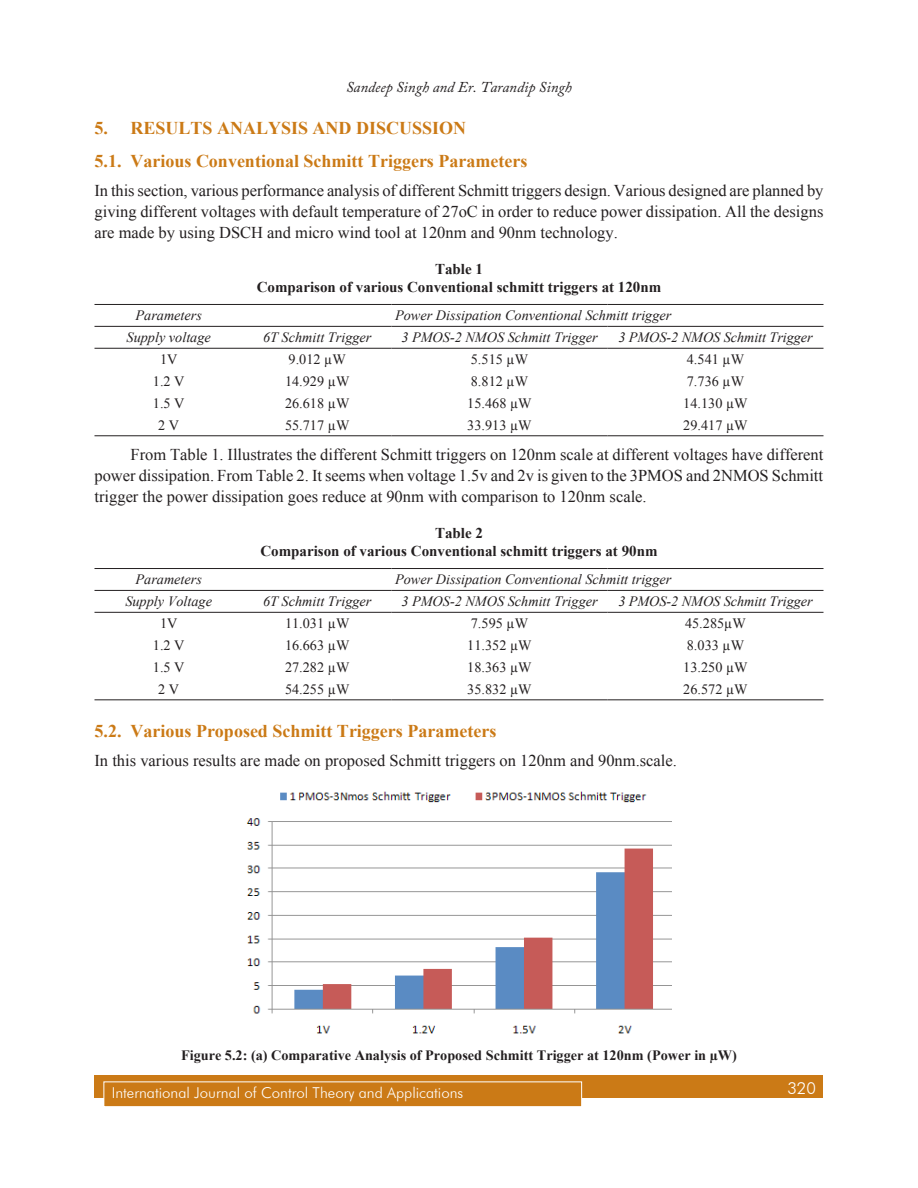
<style>
.page{position:relative;width:918px;height:1188px;background:#fff}
.page>*{position:absolute;margin:0;border:0;box-sizing:border-box;transform-origin:0 0}
.Subhead_2{font:700 18px "Times New Roman";color:#cb7a16}
.Subhead_1{font:700 18px "Times New Roman";color:#cb7a16}
.Body_text{font:16.5px/21px "Times New Roman";color:#231f20;text-align:justify}
.t1{font:300 16.5px "Futura BT";color:#fff}
.Table_Head{font:700 15px/18px "Times New Roman";color:#231f20;text-align:center}
.t2{font:300 15px "Futura BT";color:#fff}
.t3{font:italic 15px "Adobe Caslon Pro";color:#231f20}
.t4{font:italic 14.25px "Times New Roman";color:#231f20}
.t5{font:14.25px "Times New Roman";color:#231f20}
.t6{font:700 14.25px "Times New Roman";color:#231f20}
</style>
<div class="page">
<div style="left:94px;top:1076px;width:730px;height:22px;background:#cb7a16"></div>
<div style="left:104px;top:1082px;width:478px;height:25px;background:#cb7a16"></div>
<div style="left:104px;top:1082px;width:478px;height:25px;border:1px solid #fff"></div>
<hr style="left:94px;top:435px;width:149px;height:1px;background:#231f20">
<hr style="left:243px;top:435px;width:149px;height:1px;background:#231f20">
<hr style="left:392px;top:435px;width:216px;height:1px;background:#231f20">
<hr style="left:608px;top:435px;width:216px;height:1px;background:#231f20">
<hr style="left:94px;top:304px;width:149px;height:1px;background:#231f20">
<hr style="left:243px;top:304px;width:149px;height:1px;background:#231f20">
<hr style="left:392px;top:304px;width:216px;height:1px;background:#231f20">
<hr style="left:608px;top:304px;width:216px;height:1px;background:#231f20">
<hr style="left:94px;top:326px;width:149px;height:1px;background:#231f20">
<hr style="left:243px;top:326px;width:149px;height:1px;background:#231f20">
<hr style="left:392px;top:326px;width:216px;height:1px;background:#231f20">
<hr style="left:608px;top:326px;width:216px;height:1px;background:#231f20">
<hr style="left:94px;top:348px;width:149px;height:1px;background:#231f20">
<hr style="left:243px;top:348px;width:149px;height:1px;background:#231f20">
<hr style="left:392px;top:348px;width:216px;height:1px;background:#231f20">
<hr style="left:608px;top:348px;width:216px;height:1px;background:#231f20">
<hr style="left:94px;top:699px;width:149px;height:1px;background:#231f20">
<hr style="left:243px;top:699px;width:149px;height:1px;background:#231f20">
<hr style="left:392px;top:699px;width:216px;height:1px;background:#231f20">
<hr style="left:608px;top:699px;width:216px;height:1px;background:#231f20">
<hr style="left:94px;top:568px;width:149px;height:1px;background:#231f20">
<hr style="left:243px;top:568px;width:149px;height:1px;background:#231f20">
<hr style="left:392px;top:568px;width:216px;height:1px;background:#231f20">
<hr style="left:608px;top:568px;width:216px;height:1px;background:#231f20">
<hr style="left:94px;top:590px;width:149px;height:1px;background:#231f20">
<hr style="left:243px;top:590px;width:149px;height:1px;background:#231f20">
<hr style="left:392px;top:590px;width:216px;height:1px;background:#231f20">
<hr style="left:608px;top:590px;width:216px;height:1px;background:#231f20">
<hr style="left:94px;top:612px;width:149px;height:1px;background:#231f20">
<hr style="left:243px;top:612px;width:149px;height:1px;background:#231f20">
<hr style="left:392px;top:612px;width:216px;height:1px;background:#231f20">
<hr style="left:608px;top:612px;width:216px;height:1px;background:#231f20">
<img style="left:247px;top:791px;width:424px;height:243px">
<p class="t3" style="left:346px;top:78px;width:227px">Sandeep Singh and Er. Tarandip Singh</p>
<p class="Subhead_1" style="left:94px;top:115px;width:372px">5. RESULTS ANALYSIS AND DISCUSSION</p>
<p class="Subhead_2" style="left:94px;top:149px;width:434px">5.1. Various Conventional Schmitt Triggers Parameters</p>
<p class="Body_text" style="left:94px;top:180px;width:730px">In this section, various performance analysis of different Schmitt triggers design. Various designed are planned by giving different voltages with default temperature of 27oC in order to reduce power dissipation. All the designs are made by using DSCH and micro wind tool at 120nm and 90nm technology.</p>
<p class="Table_Head" style="left:257px;top:260px;width:406px">Table 1<br>Comparison of various Conventional schmitt triggers at 120nm</p>
<p class="t4" style="left:136px;top:306px;width:68px">Parameters</p>
<p class="t4" style="left:395px;top:306px;width:278px">Power Dissipation Conventional Schmitt trigger</p>
<p class="t4" style="left:127px;top:328px;width:86px">Supply voltage</p>
<p class="t4" style="left:263px;top:328px;width:110px">6T Schmitt Trigger</p>
<p class="t4" style="left:401px;top:328px;width:198px">3 PMOS-2 NMOS Schmitt Trigger</p>
<p class="t4" style="left:618px;top:328px;width:196px">3 PMOS-2 NMOS Schmitt Trigger</p>
<p class="t5" style="left:160px;top:350px;width:19px">1V</p>
<p class="t5" style="left:289px;top:350px;width:59px">9.012 µW</p>
<p class="t5" style="left:471px;top:350px;width:59px">5.515 µW</p>
<p class="t5" style="left:687px;top:350px;width:59px">4.541 µW</p>
<p class="t5" style="left:153px;top:372px;width:33px">1.2 V</p>
<p class="t5" style="left:285px;top:372px;width:66px">14.929 µW</p>
<p class="t5" style="left:471px;top:372px;width:59px">8.812 µW</p>
<p class="t5" style="left:687px;top:372px;width:59px">7.736 µW</p>
<p class="t5" style="left:153px;top:394px;width:33px">1.5 V</p>
<p class="t5" style="left:285px;top:394px;width:66px">26.618 µW</p>
<p class="t5" style="left:467px;top:394px;width:66px">15.468 µW</p>
<p class="t5" style="left:683px;top:394px;width:66px">14.130 µW</p>
<p class="t5" style="left:158px;top:415px;width:22px">2 V</p>
<p class="t5" style="left:285px;top:415px;width:66px">55.717 µW</p>
<p class="t5" style="left:467px;top:415px;width:66px">33.913 µW</p>
<p class="t5" style="left:683px;top:415px;width:66px">29.417 µW</p>
<p class="Body_text" style="left:94px;top:444px;width:730px;text-indent:36px">From Table 1. Illustrates the different Schmitt triggers on 120nm scale at different voltages have different power dissipation. From Table 2. It seems when voltage 1.5v and 2v is given to the 3PMOS and 2NMOS Schmitt trigger the power dissipation goes reduce at 90nm with comparison to 120nm scale.</p>
<p class="Table_Head" style="left:260px;top:524px;width:399px">Table 2<br>Comparison of various Conventional schmitt triggers at 90nm</p>
<p class="t4" style="left:136px;top:570px;width:68px">Parameters</p>
<p class="t4" style="left:395px;top:570px;width:278px">Power Dissipation Conventional Schmitt trigger</p>
<p class="t4" style="left:125px;top:592px;width:88px">Supply Voltage</p>
<p class="t4" style="left:263px;top:592px;width:110px">6T Schmitt Trigger</p>
<p class="t4" style="left:401px;top:592px;width:198px">3 PMOS-2 NMOS Schmitt Trigger</p>
<p class="t4" style="left:618px;top:592px;width:196px">3 PMOS-2 NMOS Schmitt Trigger</p>
<p class="t5" style="left:160px;top:614px;width:19px">1V</p>
<p class="t5" style="left:285px;top:614px;width:66px">11.031 µW</p>
<p class="t5" style="left:471px;top:614px;width:59px">7.595 µW</p>
<p class="t5" style="left:685px;top:614px;width:62px">45.285µW</p>
<p class="t5" style="left:153px;top:636px;width:33px">1.2 V</p>
<p class="t5" style="left:285px;top:636px;width:66px">16.663 µW</p>
<p class="t5" style="left:467px;top:636px;width:66px">11.352 µW</p>
<p class="t5" style="left:687px;top:636px;width:59px">8.033 µW</p>
<p class="t5" style="left:153px;top:658px;width:33px">1.5 V</p>
<p class="t5" style="left:285px;top:658px;width:66px">27.282 µW</p>
<p class="t5" style="left:467px;top:658px;width:66px">18.363 µW</p>
<p class="t5" style="left:683px;top:658px;width:66px">13.250 µW</p>
<p class="t5" style="left:158px;top:679px;width:22px">2 V</p>
<p class="t5" style="left:285px;top:679px;width:66px">54.255 µW</p>
<p class="t5" style="left:467px;top:679px;width:66px">35.832 µW</p>
<p class="t5" style="left:683px;top:679px;width:66px">26.572 µW</p>
<p class="Subhead_2" style="left:94px;top:718px;width:403px">5.2. Various Proposed Schmitt Triggers Parameters</p>
<p class="Body_text" style="left:94px;top:749px;width:584px">In this various results are made on proposed Schmitt triggers on 120nm and 90nm.scale.</p>
<p class="t6" style="left:181px;top:1045px;width:557px">Figure 5.2: (a) Comparative Analysis of Proposed Schmitt Trigger at 120nm (Power in µW)</p>
<p class="t2" style="left:112px;top:1084px;width:353px">International Journal of Control Theory and Applications</p>
<p class="t1" style="left:787px;top:1078px;width:30px">320</p>
</div>
